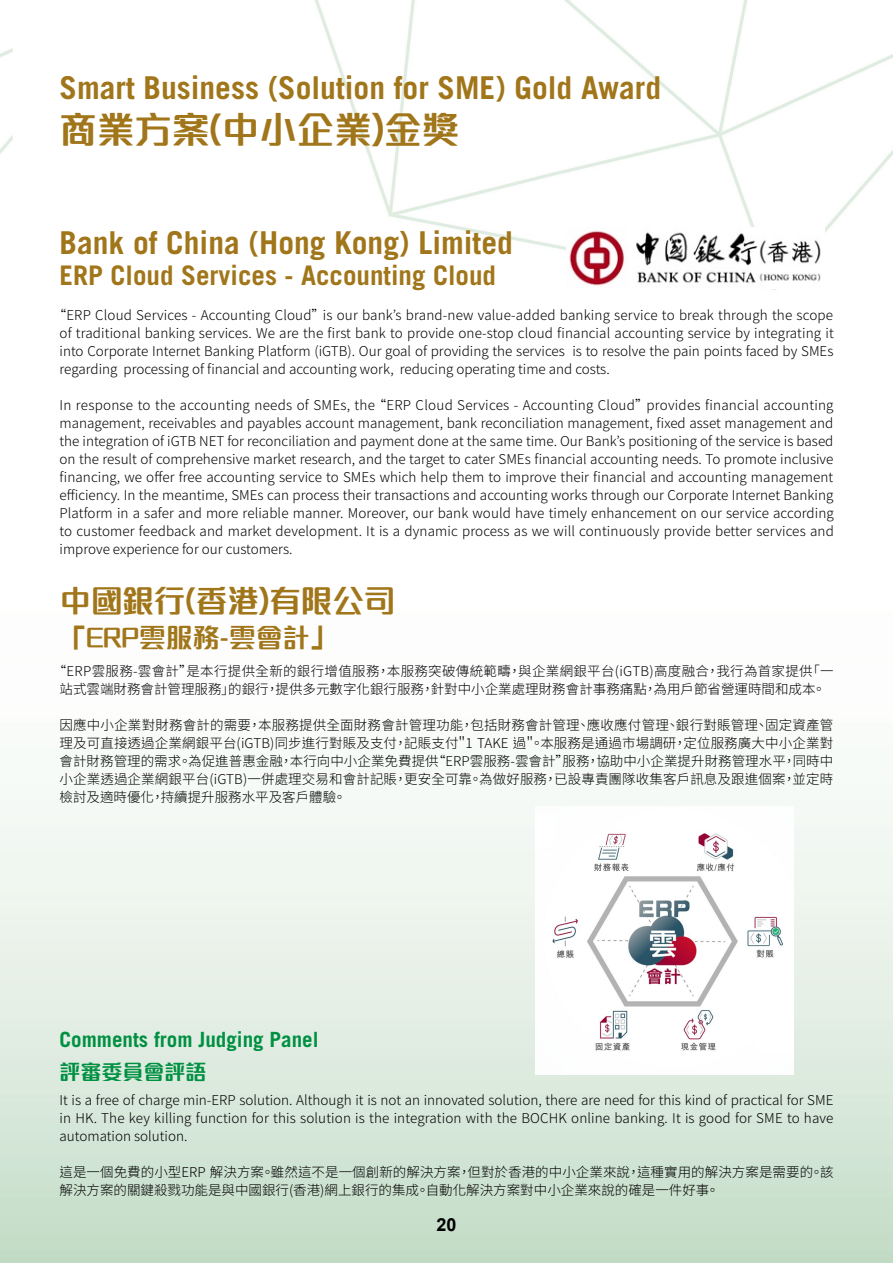
<style>
.page{position:relative;width:893px;height:1263px;background:#fff}
.page>*{position:absolute;margin:0;border:0;box-sizing:border-box;transform-origin:0 0}
.t1{font:700 37.5px "M Finance HK";color:#a1761a}
.t2{font:700 31.5px "Trade Gothic";color:#a1761a}
.t3{font:700 31.5px "M Finance HK";color:#a1761a}
.t4{font:700 27px "Trade Gothic";color:#a1761a}
.t5{font:700 27px "M Finance HK";color:#a1761a}
.t6{font:700 21px "Trade Gothic";color:#009042}
.t7{font:700 21px "M Finance HK";color:#009042}
.t8{font:700 18px "Arial";color:#000}
.t9{font:300 13.5px/18px "Noto Sans CJ Ktc";color:#000;text-align:justify}
</style>
<div class="page">
<img style="left:567px;top:227px;width:254px;height:61px">
<img style="left:536px;top:806px;width:252px;height:268px">
<h2 class="t2" style="left:60px;top:69px;width:603px">Smart Business (Solution for SME) Gold Award</h2>
<h1 class="t1" style="left:60px;top:102px;width:401px">商業方案(中小企業)金獎</h1>
<h2 class="t2" style="left:60px;top:223px;width:455px">Bank of China (Hong Kong) Limited</h2>
<h3 class="t4" style="left:60px;top:259px;width:438px">ERP Cloud Services - Accounting Cloud</h3>
<p class="t9" style="left:60px;top:306px;width:776px;text-indent:-7px">“ERP Cloud Services - Accounting Cloud”is our bank’s brand-new value-added banking service to break through the scope of traditional banking services. We are the first bank to provide one-stop cloud financial accounting service by integrating it into Corporate Internet Banking Platform (iGTB). Our goal of providing the services is to resolve the pain points faced by SMEs regarding processing of financial and accounting work, reducing operating time and costs.</p>
<p class="t9" style="left:60px;top:396px;width:776px">In response to the accounting needs of SMEs, the “ERP Cloud Services - Accounting Cloud”provides financial accounting management, receivables and payables account management, bank reconciliation management, fixed asset management and the integration of iGTB NET for reconciliation and payment done at the same time. Our Bank’s positioning of the service is based on the result of comprehensive market research, and the target to cater SMEs financial accounting needs. To promote inclusive financing, we offer free accounting service to SMEs which help them to improve their financial and accounting management efficiency. In the meantime, SMEs can process their transactions and accounting works through our Corporate Internet Banking Platform in a safer and more reliable manner. Moreover, our bank would have timely enhancement on our service according to customer feedback and market development. It is a dynamic process as we will continuously provide better services and improve experience for our customers.</p>
<h2 class="t3" style="left:60px;top:577px;width:337px">中國銀行(香港)有限公司</h2>
<h3 class="t5" style="left:60px;top:618px;width:279px">「ERP雲服務-雲會計」</h3>
<p class="t9" style="left:53px;top:663px;width:782px;text-align:center">“ERP雲服務-雲會計”是本行提供全新的銀行增值服務，本服務突破傳統範疇，與企業網銀平台(iGTB)高度融合，我行為首家提供「一站式雲端財務會計管理服務」的銀行，提供多元數字化銀行服務，針對中小企業處理財務會計事務痛點，為用戶節省營運時間和成本。</p>
<p class="t9" style="left:60px;top:717px;width:775px">因應中小企業對財務會計的需要，本服務提供全面財務會計管理功能，包括財務會計管理、應收應付管理、銀行對賬管理、固定資產管理及可直接透過企業網銀平台(iGTB)同步進行對賬及支付，記賬支付＂1 TAKE 過＂。本服務是通過市場調研，定位服務廣大中小企業對會計財務管理的需求。為促進普惠金融，本行向中小企業免費提供“ERP雲服務-雲會計”服務，協助中小企業提升財務管理水平，同時中小企業透過企業網銀平台(iGTB)一併處理交易和會計記賬，更安全可靠。為做好服務，已設專責團隊收集客戶訊息及跟進個案，並定時檢討及適時優化，持續提升服務水平及客戶體驗。</p>
<h3 class="t6" style="left:60px;top:1026px;width:261px">Comments from Judging Panel</h3>
<h3 class="t7" style="left:60px;top:1056px;width:148px">評審委員會評語</h3>
<p class="t9" style="left:60px;top:1091px;width:775px">It is a free of charge min-ERP solution. Although it is not an innovated solution, there are need for this kind of practical for SME in HK. The key killing function for this solution is the integration with the BOCHK online banking. It is good for SME to have automation solution.</p>
<p class="t9" style="left:60px;top:1163px;width:775px">這是一個免費的小型ERP 解決方案。雖然這不是一個創新的解決方案，但對於香港的中小企業來說，這種實用的解決方案是需要的。該解決方案的關鍵殺戮功能是與中國銀行(香港)網上銀行的集成。自動化解決方案對中小企業來說的確是一件好事。</p>
<h3 class="t8" style="left:436px;top:1213px;width:22px">20</h3>
</div>
